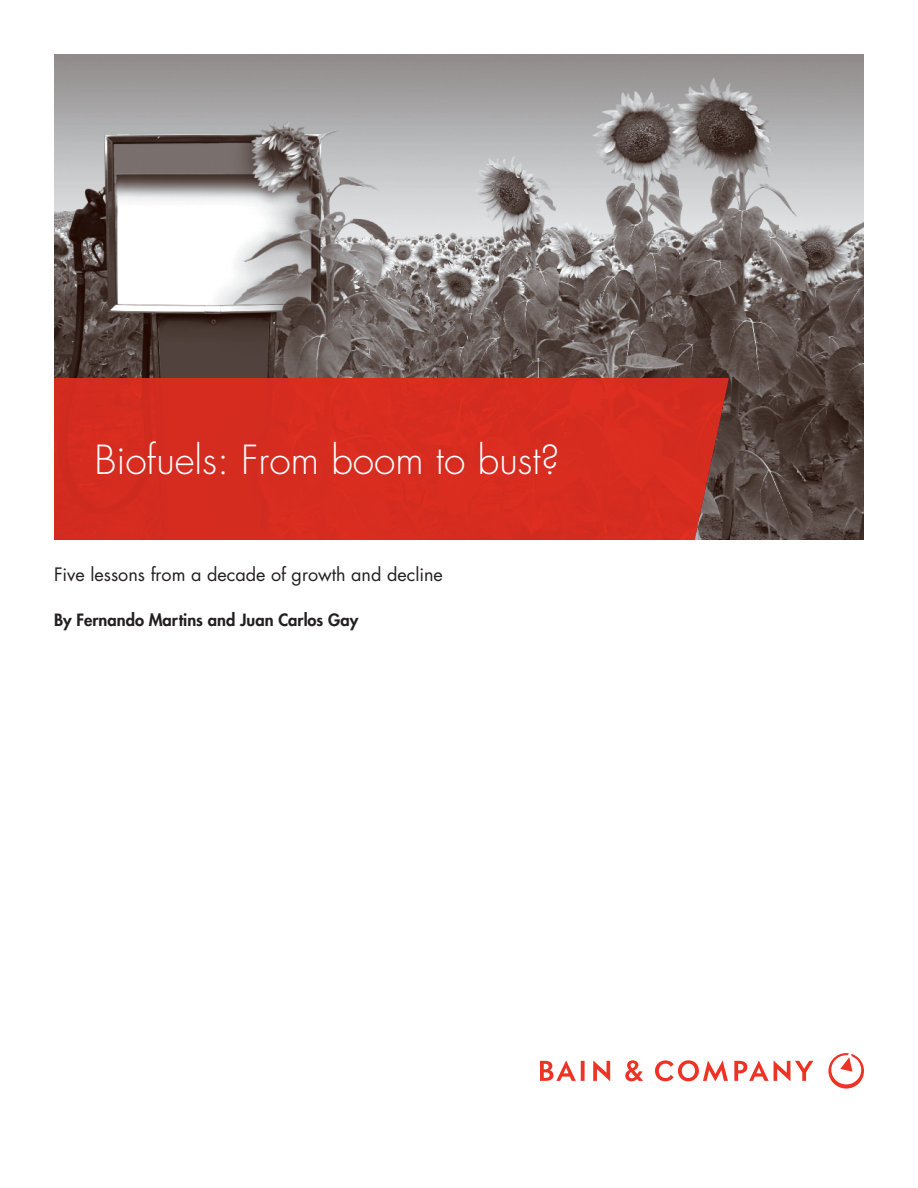
<style>
.page{position:relative;width:918px;height:1188px;background:#fff}
.page>*{position:absolute;margin:0;border:0;box-sizing:border-box;transform-origin:0 0}
.Headline{font:300 39px "Futura";color:#fff}
.Subtitle{font:18px "Futura";color:#231f20}
.Byline{font:800 16.5px "Futura";color:#231f20}
</style>
<div class="page">
<img style="left:54px;top:54px;width:810px;height:486px">
<div style="left:54px;top:378px;width:675px;height:162px;background:#d62c1f"></div>
<svg style="left:655px;top:1060px;width:73px;height:21px"></svg>
<svg style="left:593px;top:1060px;width:17px;height:21px"></svg>
<svg style="left:540px;top:1060px;width:45px;height:21px"></svg>
<svg style="left:625px;top:1060px;width:18px;height:21px"></svg>
<svg style="left:734px;top:1060px;width:79px;height:21px"></svg>
<svg style="left:828px;top:1053px;width:36px;height:36px"></svg>
<p class="Headline" style="left:94px;top:436px;width:467px">Biofuels: From boom to bust?</p>
<p class="Subtitle" style="left:54px;top:563px;width:390px">Five lessons from a decade of growth and decline</p>
<p class="Byline" style="left:54px;top:609px;width:306px">By Fernando Martins and Juan Carlos Gay</p>
</div>
